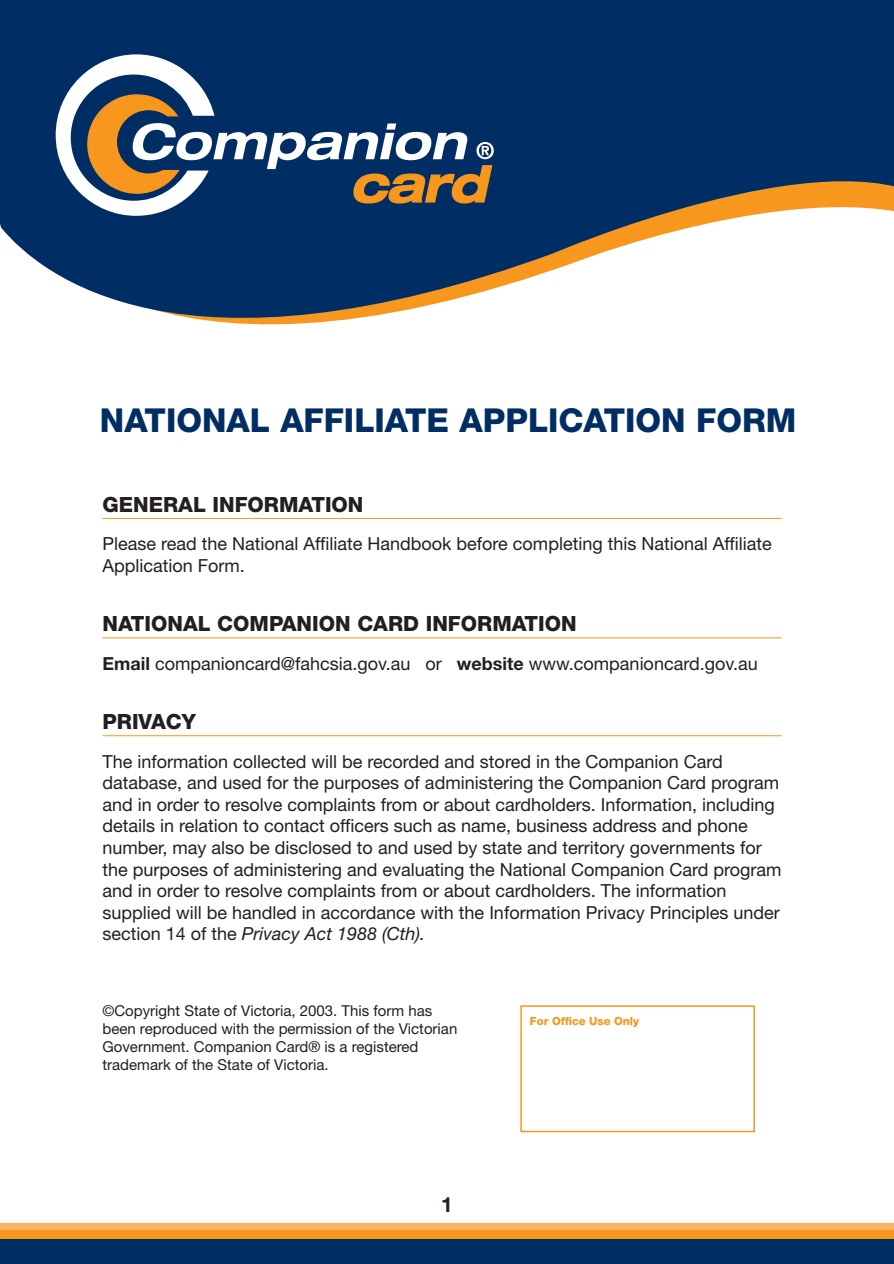
<style>
.page{position:relative;width:894px;height:1264px;background:#fff}
.page>*{position:absolute;margin:0;border:0;box-sizing:border-box;transform-origin:0 0}
.t1{font:800 33px "Helvetica Neue LT Std";color:#002e64}
.t2{font:800 21px "Helvetica Neue LT Std";color:#231f20}
.t3{font:700 21px "Helvetica Neue LT Std";color:#231f20}
.t4{font:18px/21.6px "Helvetica Neue LT Std";color:#231f20}
.t5{font:15px/18px "Helvetica Neue LT Std";color:#231f20}
.t6{font:800 11.25px "Helvetica Neue LT Std";color:#f7971d}
.s1{font-weight:700}
.s2{font-style:italic}
</style>
<div class="page">
<div style="left:0;top:1238px;width:894px;height:26px;background:#002e64"></div>
<div style="left:0;top:1229px;width:894px;height:10px;background:#f7971d"></div>
<div style="left:0;top:1222px;width:894px;height:7px;background:#fbb35f"></div>
<div style="left:520px;top:1005px;width:235px;height:127px;border:2px solid #f7971d"></div>
<svg style="left:0;top:0;width:894px;height:325px;fill:#002e64"></svg>
<svg style="left:56px;top:54px;width:438px;height:162px"></svg>
<hr style="left:102px;top:518px;width:679px;height:1px;background:#f7971d">
<hr style="left:102px;top:637px;width:679px;height:1px;background:#f7971d">
<hr style="left:102px;top:735px;width:679px;height:1px;background:#f7971d">
<h1 class="t1" style="left:100px;top:401px;width:698px">NATIONAL AFFILIATE APPLICATION FORM</h1>
<h2 class="t2" style="left:102px;top:492px;width:262px">GENERAL INFORMATION</h2>
<p class="t4" style="left:102px;top:533px;width:671px">Please read the National Affiliate Handbook before completing this National Affiliate<br>Application Form.</p>
<h2 class="t2" style="left:102px;top:611px;width:476px">NATIONAL COMPANION CARD INFORMATION</h2>
<p class="t4" style="left:102px;top:652px;width:657px"><span class="s1">Email</span> companioncard@fahcsia.gov.au or <span class="s1">website</span> www.companioncard.gov.au</p>
<h2 class="t2" style="left:102px;top:709px;width:95px">PRIVACY</h2>
<p class="t4" style="left:102px;top:750px;width:680px">The information collected will be recorded and stored in the Companion Card database, and used for the purposes of administering the Companion Card program and in order to resolve complaints from or about cardholders. Information, including details in relation to contact officers such as name, business address and phone number, may also be disclosed to and used by state and territory governments for the purposes of administering and evaluating the National Companion Card program and in order to resolve complaints from or about cardholders. The information supplied will be handled in accordance with the Information Privacy Principles under section 14 of the <span class="s2">Privacy Act 1988 (Cth).</span></p>
<p class="t5" style="left:102px;top:1001px;width:356px">©Copyright State of Victoria, 2003. This form has been reproduced with the permission of the Victorian Government. Companion Card® is a registered trademark of the State of Victoria.</p>
<p class="t3" style="left:441px;top:1192px;width:13px">1</p>
<p class="t6" style="left:530px;top:1014px;width:111px">For Office Use Only</p>
</div>
